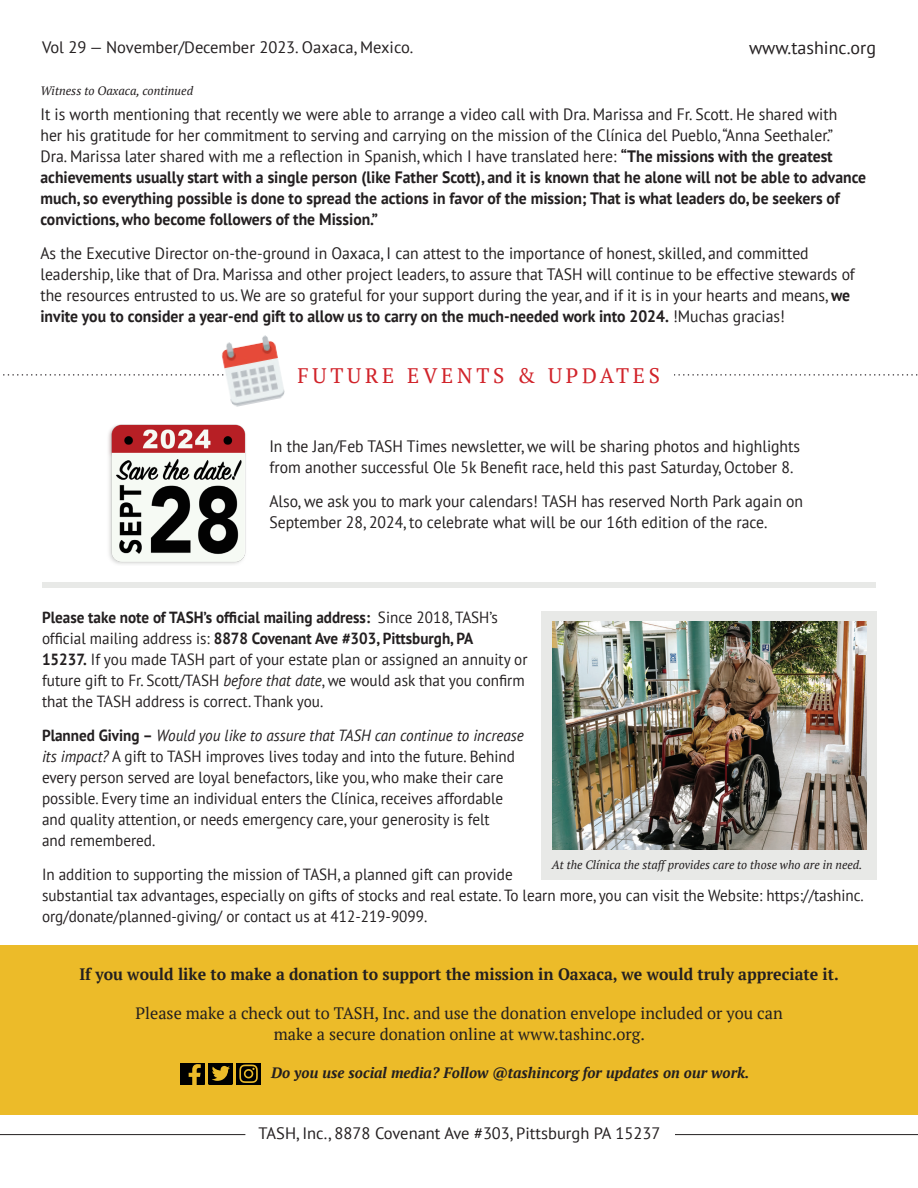
<style>
.page{position:relative;width:918px;height:1188px;background:#fff}
.page>*{position:absolute;margin:0;border:0;box-sizing:border-box;transform-origin:0 0}
.TASH_Times_Heading{font:21px "PT Serif";letter-spacing:.18em;color:#d1232a}
.t1{font:18px "PT Sans";color:#231f20}
.TASH_Times_Text{font:16.5px/21px "PT Sans";color:#231f20;scale:.95 1}
.TASH_Times_Text-2{font:700 16.5px/21px "PT Sans";color:#231f20;scale:.95 1}
.TASH_Times_Text-3{font:16.5px "PT Serif";color:#231f20}
.TASH_Times_Text-4{font:16.5px "PT Sans";color:#231f20}
.TASH_Times_Text-5{font:700 16.5px "PT Serif";color:#231f20;scale:.96 1}
.TASH_Times_Text-6{font:16.2px/21px "PT Sans";color:#231f20;scale:.94 1}
.TASH_Times_Text-7{font:italic 700 15px "PT Serif";color:#231f20}
.TT_Photo_Caption{font:italic 12.15px "PT Serif";color:#231f20}
.TT_Photo_Caption-2{font:italic 12px "PT Serif";color:#231f20}
.s1{font-weight:400}
.s2{font-weight:700}
.s3{font-style:italic}
</style>
<div class="page">
<div style="left:541px;top:611px;width:336px;height:269px;background:#e8e9e7"></div>
<img style="left:552px;top:622px;width:314px;height:228px">
<div style="left:42px;top:582px;width:834px;height:5px;background:#e8e9e7"></div>
<hr style="left:0;top:1134px;width:245px;height:1px;background:#231f20">
<hr style="left:675px;top:1134px;width:243px;height:1px;background:#231f20">
<div style="left:0;top:945px;width:918px;height:170px;background:#ecbb29"></div>
<svg style="left:180px;top:1063px;width:81px;height:21px"></svg>
<svg style="left:3px;top:374px;width:915px;height:2px"></svg>
<div style="left:255px;top:359px;width:419px;height:32px;background:#fff"></div>
<img style="left:216px;top:335px;width:69px;height:72px">
<img style="left:108px;top:424px;width:138px;height:140px">
<p class="TASH_Times_Text-4" style="left:42px;top:36px;width:373px">Vol 29 — November/December 2023. Oaxaca, Mexico.</p>
<p class="t1" style="left:749px;top:36px;width:128px">www.tashinc.org</p>
<p class="TT_Photo_Caption" style="left:40px;top:83px;width:154px">Witness to Oaxaca, continued</p>
<p class="TASH_Times_Text-2" style="left:40px;top:103px;width:871px"><span class="s1">It is worth mentioning that recently we were able to arrange a video call with Dra. Marissa and Fr. Scott. He shared with<br>her his gratitude for her commitment to serving and carrying on the mission of the Clínica del Pueblo, “Anna Seethaler.”<br>Dra. Marissa later shared with me a reflection in Spanish, which I have translated here:</span> “The missions with the greatest achievements usually start with a single person (like Father Scott), and it is known that he alone will not be able to advance much, so everything possible is done to spread the actions in favor of the mission; That is what leaders do, be seekers of convictions, who become followers of the Mission.”</p>
<p class="TASH_Times_Text" style="left:40px;top:242px;width:859px">As the Executive Director on-the-ground in Oaxaca, I can attest to the importance of honest, skilled, and committed leadership, like that of Dra. Marissa and other project leaders, to assure that TASH will continue to be effective stewards of the resources entrusted to us. We are so grateful for your support during the year, and if it is in your hearts and means, <span class="s2">we invite you to consider a year-end gift to allow us to carry on the much-needed work into 2024.</span> !Muchas gracias!</p>
<p class="TASH_Times_Heading" style="left:297px;top:362px;width:364px">FUTURE EVENTS &amp; UPDATES</p>
<p class="TASH_Times_Text" style="left:269px;top:435px;width:560px">In the Jan/Feb TASH Times newsletter, we will be sharing photos and highlights from another successful Ole 5k Benefit race, held this past Saturday, October 8.</p>
<p class="TASH_Times_Text" style="left:269px;top:490px;width:563px">Also, we ask you to mark your calendars! TASH has reserved North Park again on<br>September 28, 2024, to celebrate what will be our 16th edition of the race.</p>
<p class="TASH_Times_Text-6" style="left:42px;top:606px;width:518px"><span class="s2">Please take note of TASH’s official mailing address:</span> Since 2018, TASH’s official mailing address is: <span class="s2">8878 Covenant Ave #303, Pittsburgh, PA<br>15237.</span> If you made TASH part of your estate plan or assigned an annuity or future gift to Fr. Scott/TASH <span class="s3">before that date</span>, we would ask that you confirm that the TASH address is correct. Thank you.</p>
<p class="TASH_Times_Text-6" style="left:42px;top:724px;width:514px"><span class="s2">Planned Giving –</span> <span class="s3">Would you like to assure that TASH can continue to increase its impact?</span> A gift to TASH improves lives today and into the future. Behind every person served are loyal benefactors, like you, who make their care possible. Every time an individual enters the Clínica, receives affordable and quality attention, or needs emergency care, your generosity is felt<br>and remembered.</p>
<p class="TASH_Times_Text-6" style="left:42px;top:863px;width:876px">In addition to supporting the mission of TASH, a planned gift can provide<br>substantial tax advantages, especially on gifts of stocks and real estate. To learn more, you can visit the Website: https://tashinc. org/donate/planned-giving/ or contact us at 412-219-9099.</p>
<p class="TT_Photo_Caption-2" style="left:552px;top:857px;width:312px">At the Clínica the staff provides care to those who are in need.</p>
<p class="TASH_Times_Text-5" style="left:79px;top:963px;width:793px">If you would like to make a donation to support the mission in Oaxaca, we would truly appreciate it.</p>
<p class="TASH_Times_Text-3" style="left:135px;top:1002px;width:649px">Please make a check out to TASH, Inc. and use the donation envelope included or you can</p>
<p class="TASH_Times_Text-3" style="left:274px;top:1023px;width:373px">make a secure donation online at www.tashinc.org.</p>
<p class="TASH_Times_Text-7" style="left:271px;top:1063px;width:480px">Do you use social media? Follow @tashincorg for updates on our work.</p>
<p class="TASH_Times_Text-4" style="left:259px;top:1123px;width:403px">TASH, Inc., 8878 Covenant Ave #303, Pittsburgh PA 15237</p>
</div>
